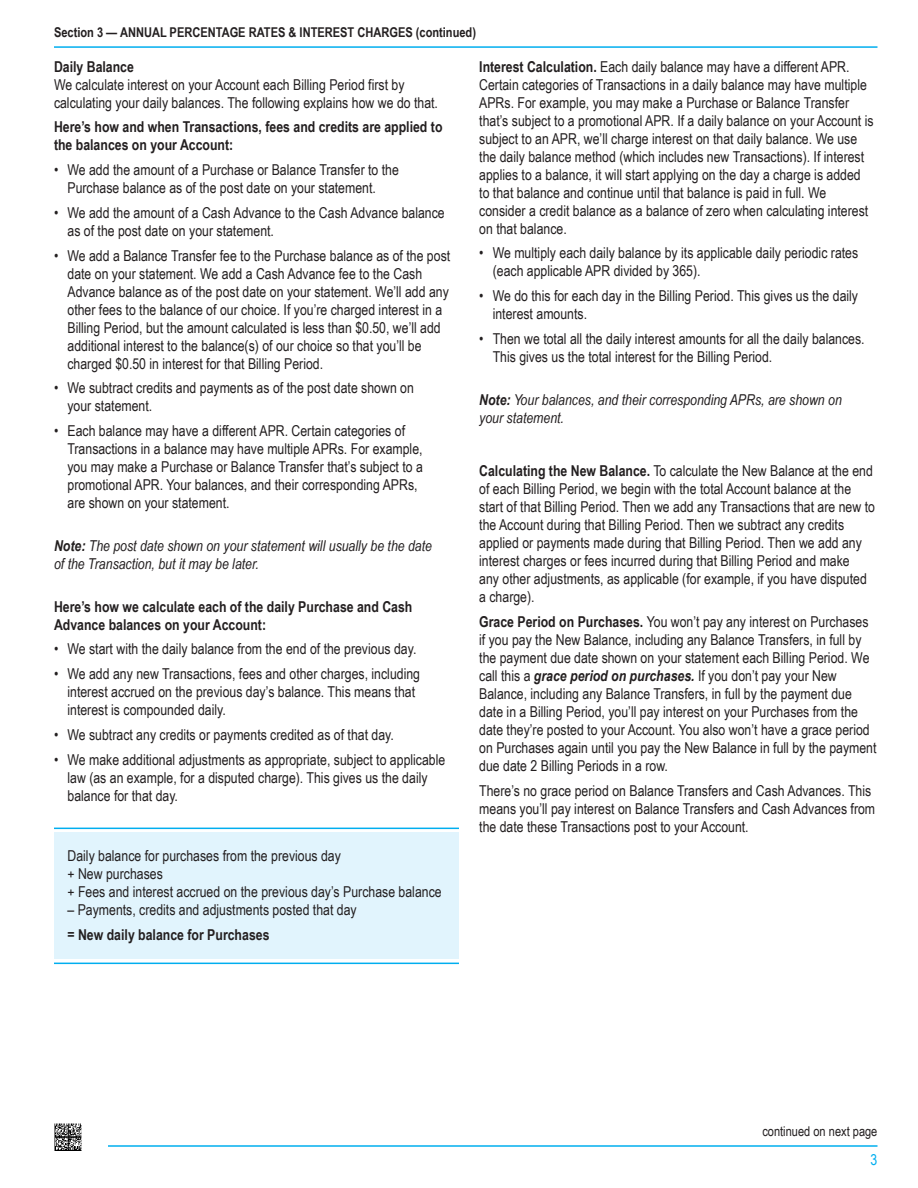
<style>
.page{position:relative;width:918px;height:1188px;background:#fff}
.page>*{position:absolute;margin:0;border:0;box-sizing:border-box;transform-origin:0 0}
.t1{font:15px/18px "Arial Narrow";color:#231f20}
.t2{font:700 15px/18px "Arial Narrow";color:#231f20}
.t3{font:italic 15px/18px "Arial Narrow";color:#231f20}
.t4{font:15px "Arial Narrow";color:#00aeef}
.t5{font:700 13.5px "Arial Narrow";color:#231f20}
.t6{font:13.5px "Arial Narrow";color:#231f20}
.s1{font-weight:700}
.s2{font-weight:700;font-style:italic}
</style>
<div class="page">
<hr style="left:54px;top:828px;width:405px;height:1px;background:#00aeef">
<div style="left:54px;top:832px;width:405px;height:127px;background:#e1f4fd"></div>
<hr style="left:54px;top:963px;width:405px;height:1px;background:#00aeef">
<hr style="left:54px;top:46px;width:824px;height:2px;background:#00aeef">
<img style="left:54px;top:1124px;width:27px;height:26px">
<hr style="left:108px;top:1145px;width:770px;height:2px;background:#00aeef">
<h3 class="t5" style="left:54px;top:22px;width:424px">Section 3 — ANNUAL PERCENTAGE RATES &amp; INTEREST CHARGES (continued)</h3>
<h4 class="t2" style="left:54px;top:57px;width:81px">Daily Balance</h4>
<p class="t1" style="left:54px;top:75px;width:386px">We calculate interest on your Account each Billing Period first by calculating your daily balances. The following explains how we do that.</p>
<p class="t2" style="left:54px;top:117px;width:390px">Here’s how and when Transactions, fees and credits are applied to the balances on your Account:</p>
<p class="t1" style="left:68px;top:160px;width:333px;text-indent:-14px">• We add the amount of a Purchase or Balance Transfer to the<br>Purchase balance as of the post date on your statement.</p>
<p class="t1" style="left:68px;top:203px;width:379px;text-indent:-14px">• We add the amount of a Cash Advance to the Cash Advance balance as of the post date on your statement.</p>
<p class="t1" style="left:68px;top:246px;width:384px;text-indent:-14px">• We add a Balance Transfer fee to the Purchase balance as of the post date on your statement. We add a Cash Advance fee to the Cash Advance balance as of the post date on your statement. We’ll add any other fees to the balance of our choice. If you’re charged interest in a Billing Period, but the amount calculated is less than $0.50, we’ll add additional interest to the balance(s) of our choice so that you’ll be charged $0.50 in interest for that Billing Period.</p>
<p class="t1" style="left:67px;top:379px;width:348px;text-indent:-13px">• We subtract credits and payments as of the post date shown on your statement.</p>
<p class="t1" style="left:67px;top:421px;width:357px;text-indent:-13px">• Each balance may have a different APR. Certain categories of Transactions in a balance may have multiple APRs. For example, you may make a Purchase or Balance Transfer that’s subject to a promotional APR. Your balances, and their corresponding APRs, are shown on your statement.</p>
<p class="t3" style="left:54px;top:536px;width:380px"><span class="s1">Note:</span> The post date shown on your statement will usually be the date of the Transaction, but it may be later.</p>
<p class="t2" style="left:54px;top:597px;width:360px">Here’s how we calculate each of the daily Purchase and Cash<br>Advance balances on your Account:</p>
<p class="t1" style="left:54px;top:640px;width:364px">• We start with the daily balance from the end of the previous day.</p>
<p class="t1" style="left:68px;top:664px;width:354px;text-indent:-14px">• We add any new Transactions, fees and other charges, including interest accrued on the previous day’s balance. This means that interest is compounded daily.</p>
<p class="t1" style="left:54px;top:725px;width:341px">• We subtract any credits or payments credited as of that day.</p>
<p class="t1" style="left:68px;top:750px;width:379px;text-indent:-14px">• We make additional adjustments as appropriate, subject to applicable law (as an example, for a disputed charge). This gives us the daily balance for that day.</p>
<h3 class="t1" style="left:479px;top:57px;width:372px"><span class="s1">Interest Calculation.</span> Each daily balance may have a different APR.</h3>
<p class="t1" style="left:479px;top:75px;width:396px">Certain categories of Transactions in a daily balance may have multiple APRs. For example, you may make a Purchase or Balance Transfer that’s subject to a promotional APR. If a daily balance on your Account is subject to an APR, we’ll charge interest on that daily balance. We use the daily balance method (which includes new Transactions). If interest applies to a balance, it will start applying on the day a charge is added to that balance and continue until that balance is paid in full. We consider a credit balance as a balance of zero when calculating interest on that balance.</p>
<p class="t1" style="left:493px;top:244px;width:367px;text-indent:-14px">• We multiply each daily balance by its applicable daily periodic rates (each applicable APR divided by 365).</p>
<p class="t1" style="left:493px;top:286px;width:367px;text-indent:-14px">• We do this for each day in the Billing Period. This gives us the daily interest amounts.</p>
<p class="t1" style="left:493px;top:329px;width:373px;text-indent:-14px">• Then we total all the daily interest amounts for all the daily balances.<br>This gives us the total interest for the Billing Period.</p>
<p class="t3" style="left:479px;top:390px;width:364px"><span class="s1">Note:</span> Your balances, and their corresponding APRs, are shown on your statement.</p>
<h4 class="t1" style="left:479px;top:461px;width:395px"><span class="s1">Calculating the New Balance.</span> To calculate the New Balance at the end</h4>
<p class="t1" style="left:479px;top:479px;width:397px">of each Billing Period, we begin with the total Account balance at the start of that Billing Period. Then we add any Transactions that are new to the Account during that Billing Period. Then we subtract any credits applied or payments made during that Billing Period. Then we add any interest charges or fees incurred during that Billing Period and make<br>any other adjustments, as applicable (for example, if you have disputed a charge).</p>
<h4 class="t1" style="left:479px;top:612px;width:391px"><span class="s1">Grace Period on Purchases.</span> You won’t pay any interest on Purchases</h4>
<p class="t1" style="left:479px;top:630px;width:399px">if you pay the New Balance, including any Balance Transfers, in full by the payment due date shown on your statement each Billing Period. We call this a <span class="s2">grace period on purchases.</span> If you don’t pay your New Balance, including any Balance Transfers, in full by the payment due date in a Billing Period, you’ll pay interest on your Purchases from the date they’re posted to your Account. You also won’t have a grace period on Purchases again until you pay the New Balance in full by the payment due date 2 Billing Periods in a row.</p>
<p class="t1" style="left:479px;top:781px;width:397px">There’s no grace period on Balance Transfers and Cash Advances. This means you’ll pay interest on Balance Transfers and Cash Advances from the date these Transactions post to your Account.</p>
<p class="t1" style="left:68px;top:847px;width:376px">Daily balance for purchases from the previous day<br>+ New purchases<br>+ Fees and interest accrued on the previous day’s Purchase balance</p>
<p class="t1" style="left:68px;top:901px;width:291px">– Payments, credits and adjustments posted that day</p>
<p class="t2" style="left:68px;top:925px;width:204px">= New daily balance for Purchases</p>
<p class="t6" style="left:762px;top:1121px;width:117px">continued on next page</p>
<p class="t4" style="left:871px;top:1148px;width:8px">3</p>
</div>
